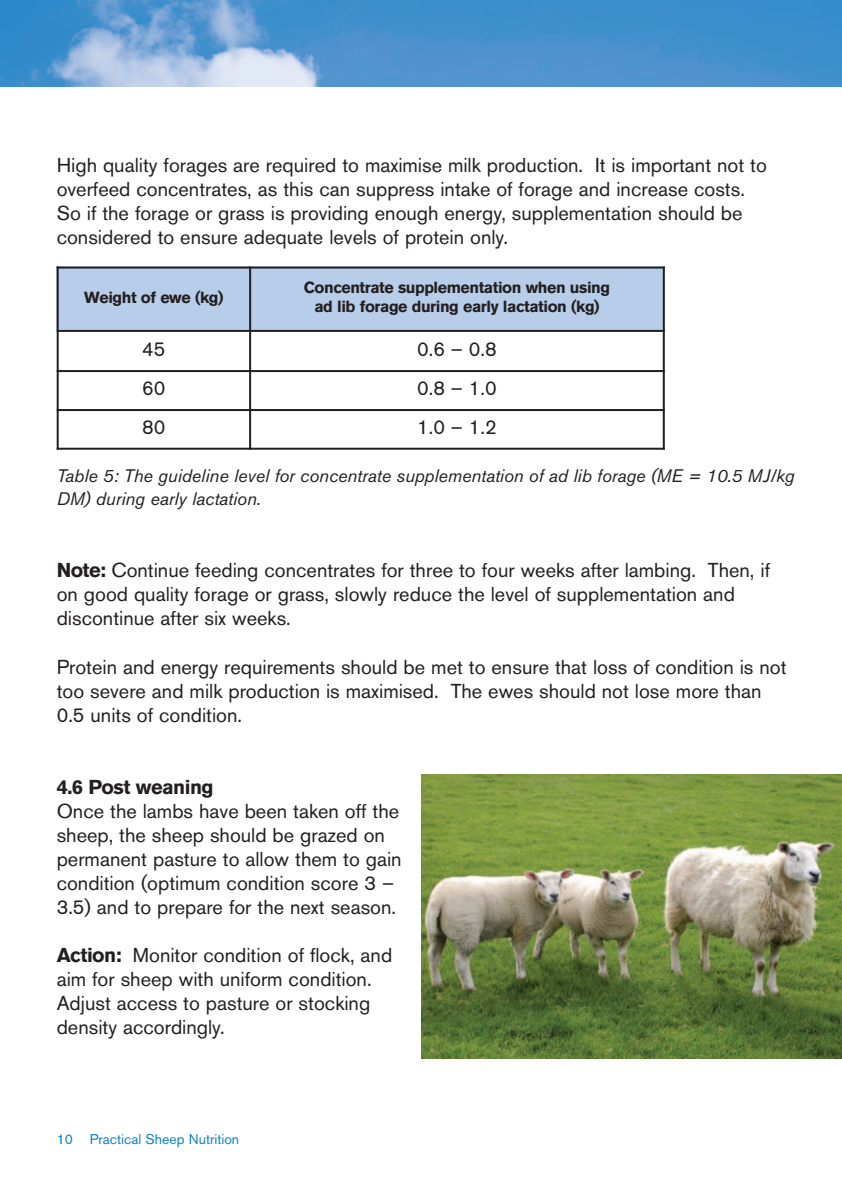
<style>
.page{position:relative;width:842px;height:1191px;background:#fff}
.page>*{position:absolute;margin:0;border:0;box-sizing:border-box;transform-origin:0 0}
.t1{font:20px/24px "Akzidenz Grotesk BQ";color:#231f20}
.t2{font:700 20px "Akzidenz Grotesk BQ";letter-spacing:-.03em;color:#231f20}
.t3{font:italic 18px/23px "Akzidenz Grotesk BQ";color:#231f20}
.t4{font:700 16px/19.2px "Akzidenz Grotesk BQ";letter-spacing:-.03em;color:#231f20;text-align:center}
.t5{font:14px "Akzidenz Grotesk BQ";color:#0c81c5}
.s1{font-weight:700}
</style>
<div class="page">
<svg style="left:0;top:0;width:842px;height:86px;background:#5699d0"></svg>
<div style="left:57px;top:266px;width:193px;height:65px;background:#b8cde9"></div>
<div style="left:250px;top:266px;width:415px;height:65px;background:#b8cde9"></div>
<hr style="left:57px;top:266px;width:2px;height:184px;background:#231f20">
<hr style="left:249px;top:266px;width:2px;height:184px;background:#231f20">
<hr style="left:663px;top:266px;width:2px;height:184px;background:#231f20">
<hr style="left:57px;top:266px;width:608px;height:2px;background:#231f20">
<hr style="left:57px;top:330px;width:608px;height:2px;background:#231f20">
<hr style="left:57px;top:370px;width:608px;height:2px;background:#231f20">
<hr style="left:57px;top:409px;width:608px;height:2px;background:#231f20">
<hr style="left:57px;top:448px;width:608px;height:2px;background:#231f20">
<img style="left:421px;top:774px;width:421px;height:284px">
<p class="t1" style="left:57px;top:155px;width:712px">High quality forages are required to maximise milk production. It is important not to overfeed concentrates, as this can suppress intake of forage and increase costs.<br>So if the forage or grass is providing enough energy, supplementation should be considered to ensure adequate levels of protein only.</p>
<p class="t4" style="left:84px;top:289px;width:141px">Weight of ewe (kg)</p>
<p class="t4" style="left:304px;top:279px;width:308px">Concentrate supplementation when using ad lib forage during early lactation (kg)</p>
<p class="t1" style="left:142px;top:339px;width:25px">45</p>
<p class="t1" style="left:417px;top:339px;width:81px">0.6 – 0.8</p>
<p class="t1" style="left:142px;top:378px;width:25px">60</p>
<p class="t1" style="left:417px;top:378px;width:81px">0.8 – 1.0</p>
<p class="t1" style="left:142px;top:417px;width:25px">80</p>
<p class="t1" style="left:417px;top:417px;width:81px">1.0 – 1.2</p>
<p class="t3" style="left:57px;top:466px;width:739px">Table 5: The guideline level for concentrate supplementation of ad lib forage (ME = 10.5 MJ/kg<br>DM) during early lactation.</p>
<p class="t1" style="left:57px;top:560px;width:715px"><span class="s1">Note:</span> Continue feeding concentrates for three to four weeks after lambing. Then, if on good quality forage or grass, slowly reduce the level of supplementation and discontinue after six weeks.</p>
<p class="t1" style="left:57px;top:656px;width:731px">Protein and energy requirements should be met to ensure that loss of condition is not too severe and milk production is maximised. The ewes should not lose more than<br>0.5 units of condition.</p>
<p class="t2" style="left:57px;top:779px;width:158px">4.6 Post weaning</p>
<p class="t1" style="left:57px;top:800px;width:346px">Once the lambs have been taken off the sheep, the sheep should be grazed on permanent pasture to allow them to gain condition (optimum condition score 3 – 3.5) and to prepare for the next season.</p>
<p class="t1" style="left:57px;top:944px;width:337px"><span class="s1">Action:</span> Monitor condition of flock, and aim for sheep with uniform condition.<br>Adjust access to pasture or stocking density accordingly.</p>
<p class="t5" style="left:57px;top:1134px;width:184px">10 Practical Sheep Nutrition</p>
</div>
